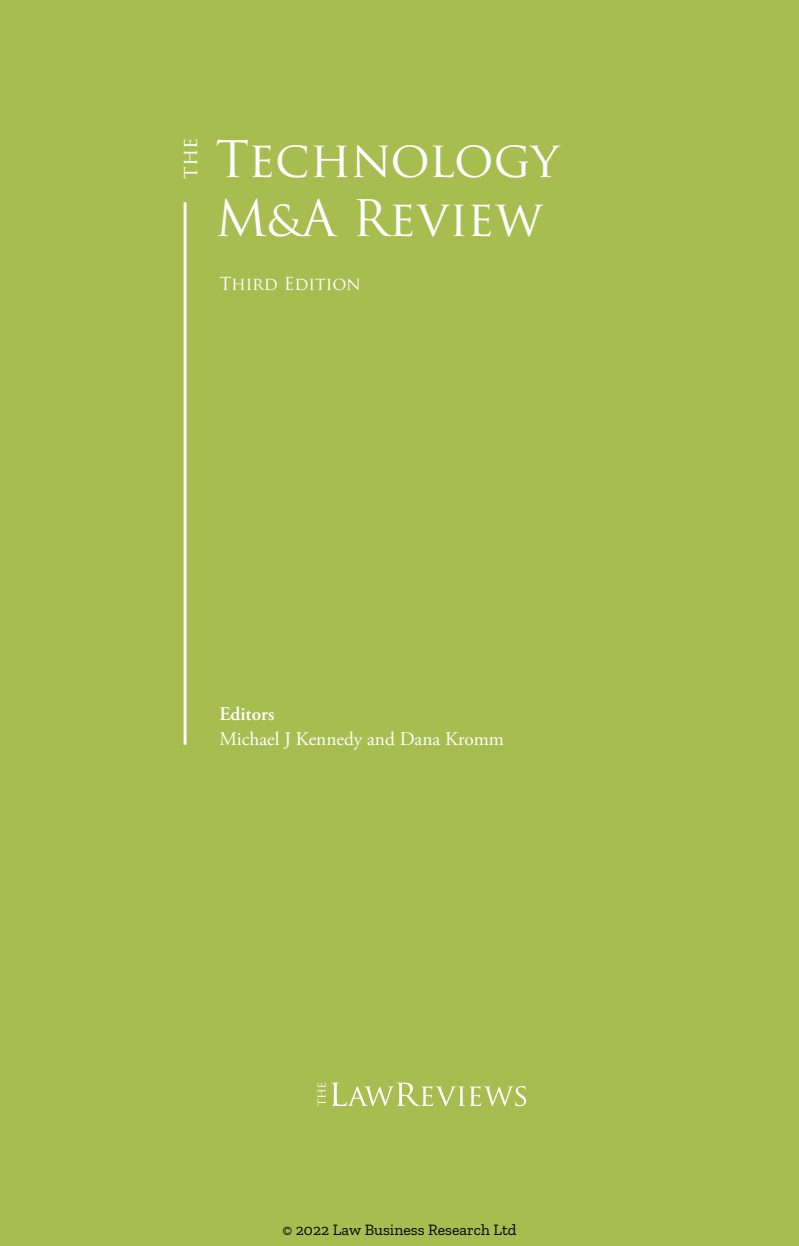
<style>
.page{position:relative;width:799px;height:1246px;background:#fff}
.page>*{position:absolute;margin:0;border:0;box-sizing:border-box;transform-origin:0 0}
.t1{font:49px/58.8px "Trajan Pro";color:#fff}
.t2{font:20.47px "Trajan Pro";color:#fff}
.t3{font:19.25px "Adobe Garamond Pro";color:#fff}
.t4{font:600 19.25px "Adobe Garamond Pro";color:#fff}
.t5{font:17.5px "Trajan Pro";letter-spacing:-.01em;color:#fff}
.t6{font:15.75px "Zilla Slab";color:#000}
</style>
<div class="page">
<div style="left:0;top:0;width:799px;height:1245px;background:#a9bc50"></div>
<hr style="left:184px;top:202px;width:2px;height:542px;background:#fff">
<svg style="left:331px;top:1082px;width:195px;height:23px"></svg>
<svg style="left:317px;top:1082px;width:8px;height:23px"></svg>
<p class="t2" style="left:177px;top:179px;width:43px;rotate:-90deg">the</p>
<h1 class="t1" style="left:215px;top:129px;width:345px">Technology<br>M&amp;A Review</h1>
<p class="t5" style="left:219px;top:272px;width:143px">Third Edition</p>
<p class="t4" style="left:219px;top:702px;width:57px">Editors</p>
<p class="t3" style="left:219px;top:727px;width:286px">Michael J Kennedy and Dana Kromm</p>
<p class="t6" style="left:282px;top:1220px;width:236px">© 2022 Law Business Research Ltd</p>
</div>
